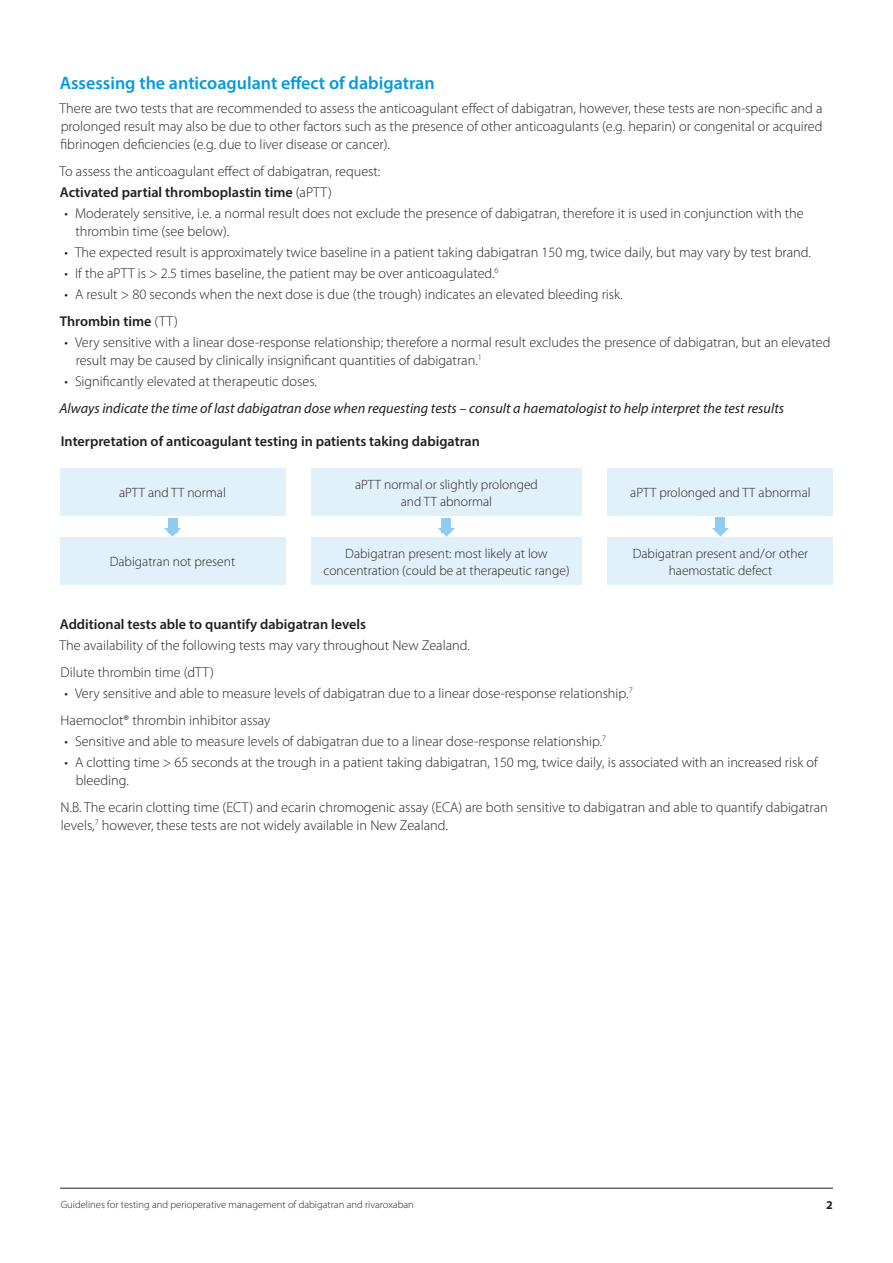
<style>
.page{position:relative;width:893px;height:1263px;background:#fff}
.page>*{position:absolute;margin:0;border:0;box-sizing:border-box;transform-origin:0 0}
.Heading_2{font:600 18px "Myriad Pro";color:#009bde}
.Bullets{font:300 14.25px/18px "Myriad Pro";color:#231f20}
.Body{font:300 14.25px/18px "Myriad Pro";color:#231f20;text-align:justify}
.Heading_3{font:600 14.25px "Myriad Pro";color:#231f20}
.Body-2{font:italic 14.25px "Myriad Pro";color:#231f20}
.t1{font:300 13.5px/16.2px "Myriad Pro";color:#231f20;text-align:center}
.t2{font:700 12px "Myriad Pro";color:#231f20}
.t3{font:300 10.5px "Myriad Pro";color:#231f20}
.s1{font-weight:300}
</style>
<div class="page">
<hr style="left:60px;top:1188px;width:773px;height:1px;background:#231f20">
<div style="left:608px;top:469px;width:225px;height:47px;background:#e1f1fa"></div>
<div style="left:608px;top:538px;width:225px;height:47px;background:#e1f1fa"></div>
<div style="left:716px;top:518px;width:9px;height:14px;background:#8fcdf0"></div>
<svg style="left:712px;top:528px;width:17px;height:9px"></svg>
<div style="left:60px;top:469px;width:225px;height:47px;background:#e1f1fa"></div>
<div style="left:60px;top:538px;width:225px;height:47px;background:#e1f1fa"></div>
<div style="left:168px;top:518px;width:9px;height:14px;background:#8fcdf0"></div>
<svg style="left:164px;top:528px;width:17px;height:9px"></svg>
<div style="left:311px;top:469px;width:270px;height:47px;background:#e1f1fa"></div>
<div style="left:311px;top:538px;width:270px;height:47px;background:#e1f1fa"></div>
<div style="left:442px;top:518px;width:9px;height:14px;background:#8fcdf0"></div>
<svg style="left:438px;top:528px;width:17px;height:9px"></svg>
<p class="Heading_2" style="left:60px;top:71px;width:376px">Assessing the anticoagulant effect of dabigatran</p>
<p class="Body" style="left:60px;top:99px;width:764px">There are two tests that are recommended to assess the anticoagulant effect of dabigatran, however, these tests are non-specific and a prolonged result may also be due to other factors such as the presence of other anticoagulants (e.g. heparin) or congenital or acquired fibrinogen deficiencies (e.g. due to liver disease or cancer).</p>
<p class="Body" style="left:60px;top:162px;width:322px">To assess the anticoagulant effect of dabigatran, request:</p>
<p class="Heading_3" style="left:60px;top:183px;width:274px">Activated partial thromboplastin time <span class="s1">(aPTT)</span></p>
<p class="Bullets" style="left:76px;top:204px;width:730px;text-indent:-11px">• Moderately sensitive, i.e. a normal result does not exclude the presence of dabigatran, therefore it is used in conjunction with the thrombin time (see below).</p>
<p class="Bullets" style="left:64px;top:243px;width:748px">• The expected result is approximately twice baseline in a patient taking dabigatran 150 mg, twice daily, but may vary by test brand.</p>
<p class="Bullets" style="left:64px;top:264px;width:436px">• If the aPTT is &gt; 2.5 times baseline, the patient may be over anticoagulated.<sup>6</sup></p>
<p class="Bullets" style="left:64px;top:285px;width:560px">• A result &gt; 80 seconds when the next dose is due (the trough) indicates an elevated bleeding risk.</p>
<p class="Heading_3" style="left:60px;top:312px;width:120px">Thrombin time <span class="s1">(TT)</span></p>
<p class="Bullets" style="left:76px;top:333px;width:756px;text-indent:-11px">• Very sensitive with a linear dose-response relationship; therefore a normal result excludes the presence of dabigatran, but an elevated result may be caused by clinically insignificant quantities of dabigatran.<sup>1</sup></p>
<p class="Bullets" style="left:64px;top:372px;width:254px">• Significantly elevated at therapeutic doses.</p>
<p class="Body-2" style="left:60px;top:399px;width:726px">Always indicate the time of last dabigatran dose when requesting tests – consult a haematologist to help interpret the test results</p>
<p class="Heading_3" style="left:61px;top:432px;width:421px">Interpretation of anticoagulant testing in patients taking dabigatran</p>
<p class="t1" style="left:119px;top:485px;width:108px">aPTT and TT normal</p>
<p class="t1" style="left:110px;top:554px;width:127px">Dabigatran not present</p>
<p class="t1" style="left:355px;top:477px;width:184px">aPTT normal or slightly prolonged and TT abnormal</p>
<p class="t1" style="left:323px;top:546px;width:248px">Dabigatran present: most likely at low concentration (could be at therapeutic range)</p>
<p class="t1" style="left:630px;top:485px;width:182px">aPTT prolonged and TT abnormal</p>
<p class="t1" style="left:633px;top:546px;width:177px">Dabigatran present and/or other haemostatic defect</p>
<p class="Heading_3" style="left:60px;top:615px;width:308px">Additional tests able to quantify dabigatran levels</p>
<p class="Body" style="left:60px;top:636px;width:412px">The availability of the following tests may vary throughout New Zealand.</p>
<p class="Body" style="left:61px;top:663px;width:155px">Dilute thrombin time (dTT)</p>
<p class="Bullets" style="left:64px;top:684px;width:570px">• Very sensitive and able to measure levels of dabigatran due to a linear dose-response relationship.<sup>7</sup></p>
<p class="Body" style="left:61px;top:711px;width:211px">Haemoclot® thrombin inhibitor assay</p>
<p class="Bullets" style="left:64px;top:732px;width:543px">• Sensitive and able to measure levels of dabigatran due to a linear dose-response relationship.<sup>7</sup></p>
<p class="Bullets" style="left:76px;top:753px;width:744px;text-indent:-11px">• A clotting time &gt; 65 seconds at the trough in a patient taking dabigatran, 150 mg, twice daily, is associated with an increased risk of bleeding.</p>
<p class="Body" style="left:61px;top:798px;width:769px">N.B. The ecarin clotting time (ECT) and ecarin chromogenic assay (ECA) are both sensitive to dabigatran and able to quantify dabigatran levels,<sup>7</sup> however, these tests are not widely available in New Zealand.</p>
<p class="t3" style="left:61px;top:1198px;width:355px">Guidelines for testing and perioperative management of dabigatran and rivaroxaban</p>
<p class="t2" style="left:826px;top:1197px;width:8px">2</p>
</div>
